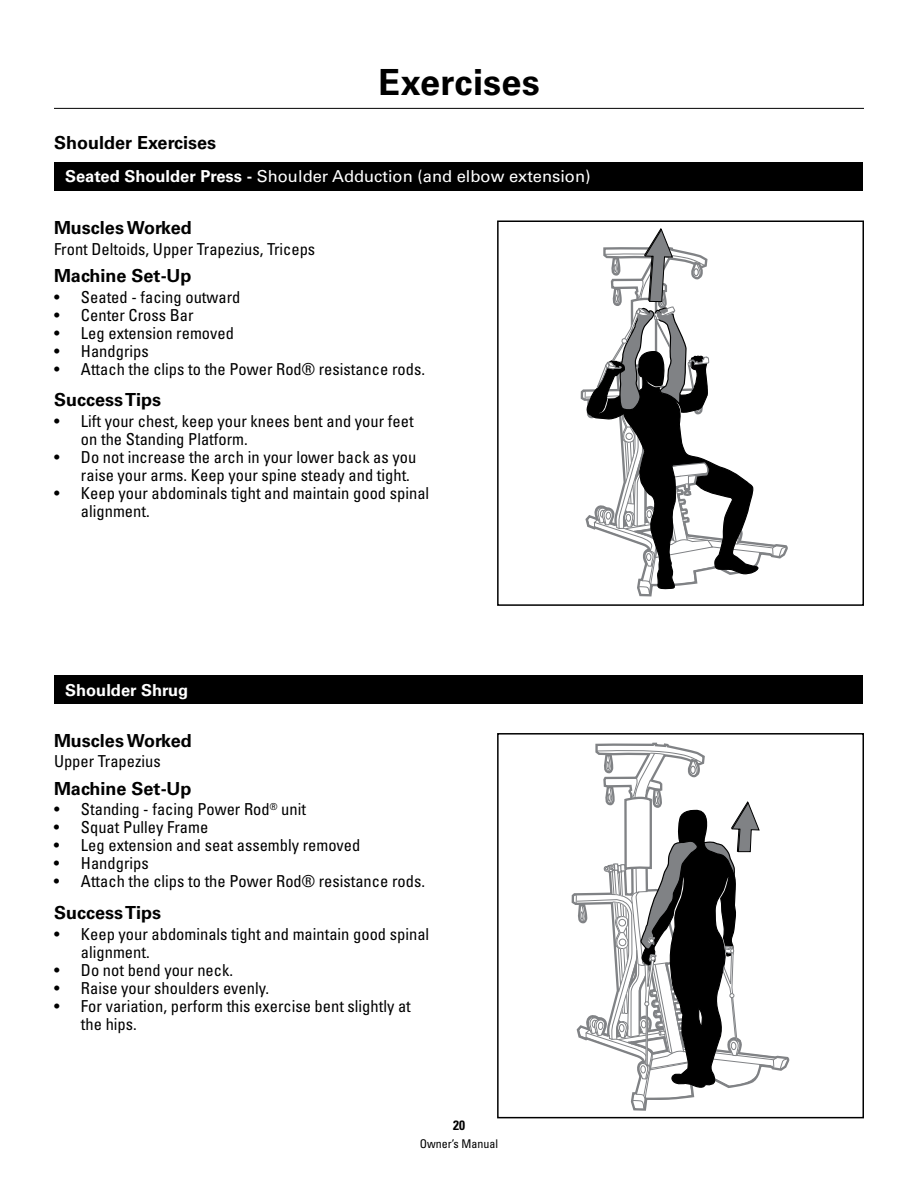
<style>
.page{position:relative;width:918px;height:1188px;background:#fff}
.page>*{position:absolute;margin:0;border:0;box-sizing:border-box;transform-origin:0 0}
.t1{font:700 36px "Univers";letter-spacing:.005em;color:#000}
.t2{font:700 18px "Univers";color:#000}
.t3{font:condensed 16.5px/18px "Univers";color:#000}
.t4{font:16.5px "Univers";color:#fff}
.t5{font:700 16.5px "Univers";color:#fff}
.t6{font:700 condensed 13.5px "Univers";color:#000}
.t7{font:condensed 12px "Univers";color:#000}
.s1{font-weight:700}
</style>
<div class="page">
<div style="left:55px;top:162px;width:808px;height:29px;background:#000"></div>
<div style="left:497px;top:220px;width:367px;height:386px;border:2px solid #000"></div>
<svg style="left:583px;top:228px;width:203px;height:369px"></svg>
<div style="left:55px;top:675px;width:808px;height:28px;background:#000"></div>
<div style="left:497px;top:733px;width:367px;height:385px;border:2px solid #000"></div>
<svg style="left:574px;top:742px;width:214px;height:369px"></svg>
<hr style="left:54px;top:108px;width:810px;height:1px;background:#000">
<h1 class="t1" style="left:378px;top:61px;width:163px">Exercises</h1>
<p class="t2" style="left:54px;top:132px;width:164px">Shoulder Exercises</p>
<p class="t4" style="left:65px;top:166px;width:527px"><span class="s1">Seated Shoulder Press -</span> Shoulder Adduction (and elbow extension)</p>
<p class="t2" style="left:54px;top:217px;width:139px">Muscles Worked</p>
<p class="t3" style="left:54px;top:240px;width:263px">Front Deltoids, Upper Trapezius, Triceps</p>
<p class="t2" style="left:54px;top:265px;width:139px">Machine Set-Up</p>
<p class="t3" style="left:54px;top:288px;width:188px">• Seated - facing outward</p>
<p class="t3" style="left:54px;top:306px;width:141px">• Center Cross Bar</p>
<p class="t3" style="left:54px;top:324px;width:182px">• Leg extension removed</p>
<p class="t3" style="left:54px;top:342px;width:96px">• Handgrips</p>
<p class="t3" style="left:54px;top:360px;width:373px">• Attach the clips to the Power Rod® resistance rods.</p>
<p class="t2" style="left:54px;top:389px;width:109px">Success Tips</p>
<p class="t3" style="left:81px;top:412px;width:334px;text-indent:-27px">• Lift your chest, keep your knees bent and your feet on the Standing Platform.</p>
<p class="t3" style="left:81px;top:448px;width:337px;text-indent:-27px">• Do not increase the arch in your lower back as you raise your arms. Keep your spine steady and tight.</p>
<p class="t3" style="left:81px;top:484px;width:350px;text-indent:-27px">• Keep your abdominals tight and maintain good spinal alignment.</p>
<p class="t5" style="left:65px;top:680px;width:125px">Shoulder Shrug</p>
<p class="t2" style="left:54px;top:730px;width:139px">Muscles Worked</p>
<p class="t3" style="left:54px;top:752px;width:108px">Upper Trapezius</p>
<p class="t2" style="left:54px;top:778px;width:139px">Machine Set-Up</p>
<p class="t3" style="left:54px;top:800px;width:253px">• Standing - facing Power Rod<sup>®</sup> unit</p>
<p class="t3" style="left:54px;top:818px;width:156px">• Squat Pulley Frame</p>
<p class="t3" style="left:54px;top:836px;width:308px">• Leg extension and seat assembly removed</p>
<p class="t3" style="left:54px;top:854px;width:96px">• Handgrips</p>
<p class="t3" style="left:54px;top:872px;width:373px">• Attach the clips to the Power Rod® resistance rods.</p>
<p class="t2" style="left:54px;top:902px;width:109px">Success Tips</p>
<p class="t3" style="left:81px;top:925px;width:350px;text-indent:-27px">• Keep your abdominals tight and maintain good spinal alignment.</p>
<p class="t3" style="left:54px;top:961px;width:181px">• Do not bend your neck.</p>
<p class="t3" style="left:54px;top:979px;width:217px">• Raise your shoulders evenly.</p>
<p class="t3" style="left:81px;top:997px;width:331px;text-indent:-27px">• For variation, perform this exercise bent slightly at the hips.</p>
<p class="t6" style="left:453px;top:1117px;width:13px">20</p>
<p class="t7" style="left:420px;top:1136px;width:80px">Owner’s Manual</p>
</div>
